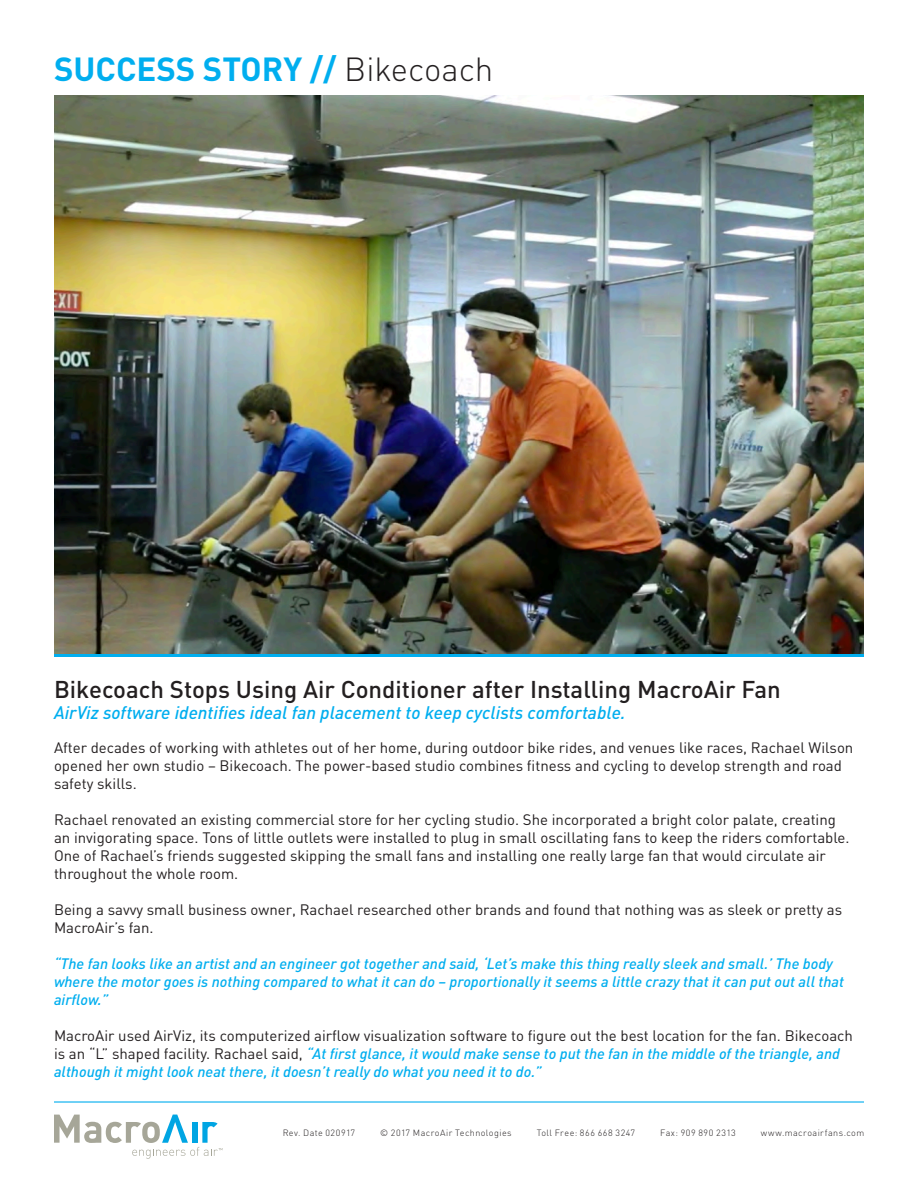
<style>
.page{position:relative;width:918px;height:1188px;background:#fff}
.page>*{position:absolute;margin:0;border:0;box-sizing:border-box;transform-origin:0 0}
.t1{font:700 33px "DIN";color:#00aeef}
.t2{font:500 24px "DIN";color:#231f20}
.t3{font:italic 500 18px "DIN";color:#00aeef}
.t4{font:15px/18px "DIN";color:#231f20}
.t5{font:italic 500 15px/18px "DIN";color:#00aeef}
.t6{font:300 9px "DIN";letter-spacing:.05em;color:#231f20}
.s1{font-weight:300;color:#231f20}
.s2{font-weight:500;font-style:italic;color:#00aeef}
</style>
<div class="page">
<hr style="left:54px;top:1101px;width:810px;height:2px;background:#00aeef">
<svg style="left:54px;top:1115px;width:168px;height:44px"></svg>
<img style="left:54px;top:96px;width:810px;height:557px">
<hr style="left:54px;top:654px;width:810px;height:3px;background:#00aeef">
<p class="t1" style="left:54px;top:48px;width:441px">SUCCESS STORY // <span class="s1">Bikecoach</span></p>
<p class="t2" style="left:54px;top:674px;width:728px">Bikecoach Stops Using Air Conditioner after Installing MacroAir Fan</p>
<p class="t3" style="left:54px;top:702px;width:573px">AirViz software identifies ideal fan placement to keep cyclists comfortable.</p>
<p class="t4" style="left:54px;top:738px;width:801px">After decades of working with athletes out of her home, during outdoor bike rides, and venues like races, Rachael Wilson opened her own studio – Bikecoach. The power-based studio combines fitness and cycling to develop strength and road safety skills.</p>
<p class="t4" style="left:54px;top:810px;width:797px">Rachael renovated an existing commercial store for her cycling studio. She incorporated a bright color palate, creating an invigorating space. Tons of little outlets were installed to plug in small oscillating fans to keep the riders comfortable.<br>One of Rachael’s friends suggested skipping the small fans and installing one really large fan that would circulate air throughout the whole room.</p>
<p class="t4" style="left:54px;top:900px;width:790px">Being a savvy small business owner, Rachael researched other brands and found that nothing was as sleek or pretty as<br>MacroAir’s fan.</p>
<p class="t5" style="left:54px;top:954px;width:792px">“The fan looks like an artist and an engineer got together and said, ‘Let’s make this thing really sleek and small.’ The body where the motor goes is nothing compared to what it can do – proportionally it seems a little crazy that it can put out all that airflow.”</p>
<p class="t4" style="left:54px;top:1026px;width:801px">MacroAir used AirViz, its computerized airflow visualization software to figure out the best location for the fan. Bikecoach is an “L” shaped facility. Rachael said, <span class="s2">“At first glance, it would make sense to put the fan in the middle of the triangle, and although it might look neat there, it doesn’t really do what you need it to do.”</span></p>
<p class="t6" style="left:283px;top:1127px;width:74px">Rev. Date 020917</p>
<p class="t6" style="left:380px;top:1127px;width:133px">© 2017 MacroAir Technologies</p>
<p class="t6" style="left:537px;top:1127px;width:100px">Toll Free: 866 668 3247</p>
<p class="t6" style="left:660px;top:1127px;width:77px">Fax: 909 890 2313</p>
<p class="t6" style="left:761px;top:1127px;width:105px">www.macroairfans.com</p>
</div>
